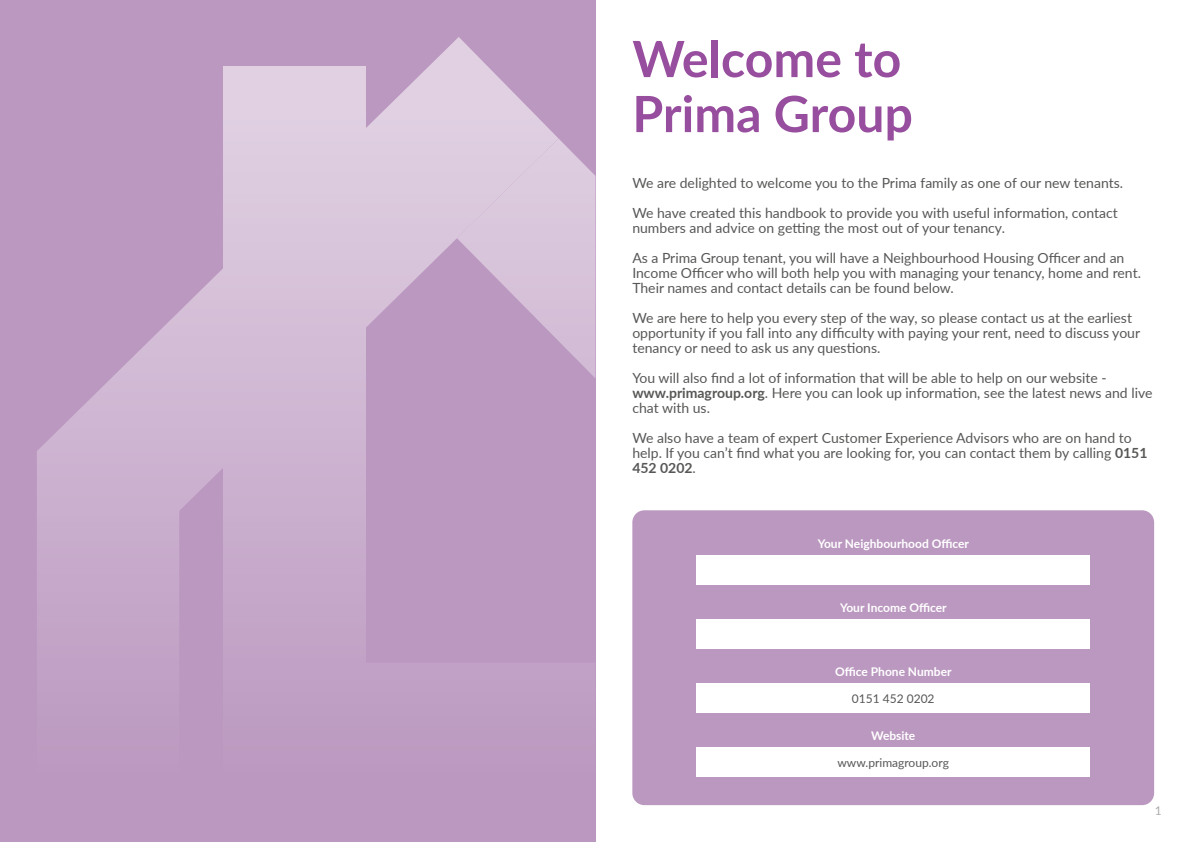
<style>
.page{position:relative;width:1191px;height:842px;background:#fff}
.page>*{position:absolute;margin:0;border:0;box-sizing:border-box;transform-origin:0 0}
.t1{font:700 50px/55px "Lato";color:#984e9e}
.body{font:14px/15px "Lato";color:#575756}
.t2{font:700 12px "Lato";color:#fff}
.t3{font:12px "Lato";color:#575756}
.s1{font-weight:700}
</style>
<div class="page">
<div style="left:0;top:0;width:595px;height:842px;background:#bb98c0"></div>
<div style="left:632px;top:510px;width:522px;height:295px;background:#bb98c0;border-radius:12px"></div>
<div style="left:696px;top:748px;width:393px;height:29px;background:#fff"></div>
<div style="left:696px;top:684px;width:393px;height:29px;background:#fff"></div>
<div style="left:696px;top:619px;width:393px;height:30px;background:#fff"></div>
<div style="left:696px;top:555px;width:393px;height:29px;background:#fff"></div>
<svg style="left:558px;top:138px;width:37px;height:240px;fill:#d7c2da"></svg>
<svg style="left:37px;top:37px;width:521px;height:618px"></svg>
<div style="left:223px;top:66px;width:143px;height:739px;background:linear-gradient(to bottom,#e2d3e4,#ba96bf)"></div>
<p class="t1" style="left:632px;top:29px;width:282px">Welcome to<br>Prima Group</p>
<p class="body" style="left:632px;top:175px;width:492px">We are delighted to welcome you to the Prima family as one of our new tenants.</p>
<p class="body" style="left:632px;top:205px;width:487px">We have created this handbook to provide you with useful information, contact numbers and advice on getting the most out of your tenancy.</p>
<p class="body" style="left:632px;top:250px;width:510px">As a Prima Group tenant, you will have a Neighbourhood Housing Officer and an<br>Income Officer who will both help you with managing your tenancy, home and rent.</p>
<p class="body" style="left:632px;top:280px;width:323px">Their names and contact details can be found below.</p>
<p class="body" style="left:632px;top:310px;width:509px">We are here to help you every step of the way, so please contact us at the earliest opportunity if you fall into any difficulty with paying your rent, need to discuss your tenancy or need to ask us any questions.</p>
<p class="body" style="left:632px;top:370px;width:476px">You will also find a lot of information that will be able to help on our website -</p>
<p class="body" style="left:632px;top:385px;width:521px"><span class="s1">www.primagroup.org</span>. Here you can look up information, see the latest news and live chat with us.</p>
<p class="body" style="left:632px;top:430px;width:516px">We also have a team of expert Customer Experience Advisors who are on hand to help. If you can’t find what you are looking for, you can contact them by calling <span class="s1">0151<br>452 0202</span>.</p>
<p class="t2" style="left:817px;top:535px;width:153px">Your Neighbourhood Officer</p>
<p class="t2" style="left:840px;top:599px;width:108px">Your Income Officer</p>
<p class="t2" style="left:835px;top:663px;width:118px">Office Phone Number</p>
<p class="t3" style="left:852px;top:690px;width:84px">0151 452 0202</p>
<p class="t2" style="left:871px;top:727px;width:46px">Website</p>
<p class="t3" style="left:837px;top:754px;width:113px">www.primagroup.org</p>
<p class="t3" style="left:1154px;top:802px;width:8px">1</p>
</div>
